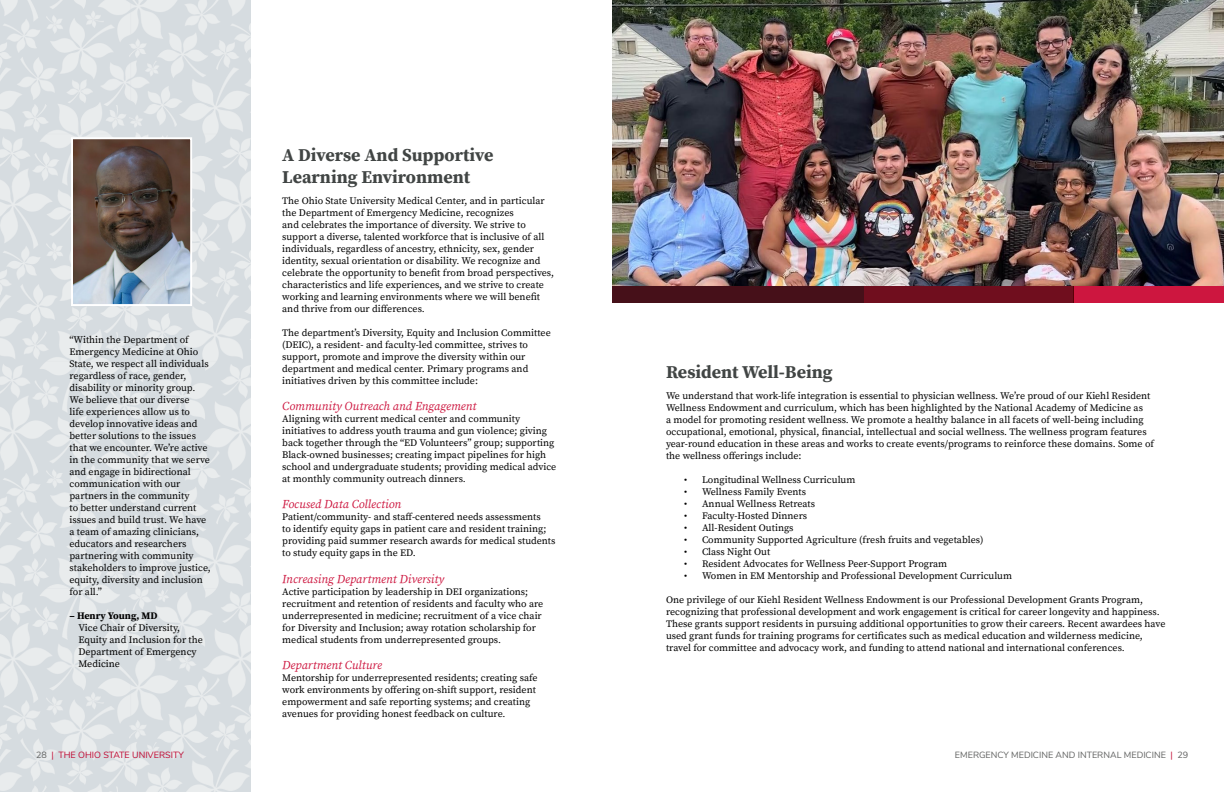
<style>
.page{position:relative;width:1224px;height:792px;background:#fff}
.page>*{position:absolute;margin:0;border:0;box-sizing:border-box;transform-origin:0 0}
.t1{font:700 18px/21.6px "Buckeye Serif 2";color:#414544}
.t2{font:italic 12px "Buckeye Serif 2";color:#cd163f}
.t3{font:10px/12px "Buckeye Serif 2 Regular 2";color:#000}
.t4{font:10px/12px "Buckeye Serif 2";color:#000}
.t5{font:700 10px "Buckeye Serif 2";color:#000}
.t6{font:9px "Buckeye Sans 2";color:#606160}
.t7{font:9px "Buckeye Sans 2";color:#c00630}
.s1{font-family:"Buckeye Serif 2"}
.s2{font-family:"Buckeye Serif 2 Bold 2";font-weight:400}
.s3{font-family:"Buckeye Serif 2 Regular 2"}
.s4{color:#606160}
.s5{color:#c00630}
</style>
<div class="page">
<img style="left:0;top:0;width:251px;height:792px">
<img style="left:74px;top:140px;width:115px;height:163px">
<div style="left:71px;top:137px;width:121px;height:169px;border:2px solid #fff"></div>
<div style="left:612px;top:285px;width:252px;height:18px;background:#461019"></div>
<div style="left:864px;top:285px;width:210px;height:18px;background:#700e1e"></div>
<div style="left:1074px;top:285px;width:150px;height:18px;background:#cd163f"></div>
<img style="left:612px;top:0;width:612px;height:285px">
<p class="t3" style="left:69px;top:334px;width:143px">“Within the Department of<br>Emergency Medicine at Ohio<br>State, we respect all individuals regardless of race, gender, disability or minority group.<br>We believe that our diverse<br>life experiences allow us to develop innovative ideas and better solutions to the issues that we encounter. We’re active in the community that we serve and engage in bidirectional communication with our partners in the community<br>to better understand current issues and build trust. We have <span class="s1">a team of amazing clinicians, </span>educators and researchers partnering with community stakeholders to improve justice, equity, diversity and inclusion <span class="s1">for all.”</span></p>
<h3 class="t5" style="left:69px;top:610px;width:90px">– Henry Young, MD</h3>
<h3 class="t3" style="left:78px;top:622px;width:126px">Vice Chair of Diversity,<br>Equity and Inclusion for the<br>Department of Emergency<br>Medicine</h3>
<h1 class="t1" style="left:282px;top:145px;width:213px">A Diverse And Supportive<br><span class="s2">Learning Environment</span></h1>
<p class="t3" style="left:282px;top:195px;width:273px">The Ohio State University Medical Center, and in particular <span class="s1">the Department of Emergency Medicine, recognizes<br></span>and celebrates the importance of diversity. We strive to support a diverse, talented workforce that is inclusive of all individuals, regardless of ancestry, ethnicity, sex, gender <span class="s1">identity, sexual orientation or disability. We recognize and celebrate the opportunity to benefit from broad perspectives, </span>characteristics and life experiences, and we strive to create <span class="s1">working and learning environments where we will benefit and thrive from our differences.</span></p>
<p class="t3" style="left:282px;top:327px;width:270px">The department’s Diversity, Equity and Inclusion Committee (DEIC), a resident- and faculty-led committee, strives to support, promote and improve the diversity within our department and medical center. Primary programs and initiatives driven by this committee include:</p>
<h2 class="t2" style="left:282px;top:399px;width:196px">Community Outreach and Engagement</h2>
<p class="t4" style="left:282px;top:413px;width:276px"><span class="s3">Aligning with current medical center and community </span>initiatives to address youth trauma and gun violence; giving back together through the “ED Volunteers” group; supporting Black-owned businesses; creating impact pipelines for high school and undergraduate students; providing medical advice <span class="s3">at monthly community outreach dinners.</span></p>
<h2 class="t2" style="left:282px;top:497px;width:121px">Focused Data Collection</h2>
<p class="t4" style="left:282px;top:511px;width:275px">Patient/community- and staff-centered needs assessments<br>to identify equity gaps in patient care and resident training; <span class="s3">providing paid summer research awards for medical students to study equity gaps in the ED.</span></p>
<h2 class="t2" style="left:282px;top:571px;width:163px">Increasing Department Diversity</h2>
<p class="t4" style="left:282px;top:586px;width:263px">Active participation by leadership in DEI organizations; <span class="s3">recruitment and retention of residents and faculty who are </span>underrepresented in medicine; recruitment of a vice chair for Diversity and Inclusion; away rotation scholarship for <span class="s3">medical students from underrepresented groups.</span></p>
<h2 class="t2" style="left:282px;top:658px;width:101px">Department Culture</h2>
<p class="t4" style="left:282px;top:672px;width:257px">Mentorship for underrepresented residents; creating safe work environments by offering on-shift support, resident empowerment and safe reporting systems; and creating <span class="s3">avenues for providing honest feedback on culture.</span></p>
<h1 class="t1" style="left:666px;top:362px;width:168px">Resident Well-Being</h1>
<p class="t3" style="left:666px;top:390px;width:490px">We understand that work-life integration is essential to physician wellness. We’re proud of our Kiehl Resident Wellness Endowment and curriculum, which has been highlighted by the National Academy of Medicine as<br>a model for promoting resident wellness. We promote a healthy balance in all facets of well-being including <span class="s1">occupational, emotional, physical, financial, intellectual and social wellness. The wellness program features </span>year-round education in these areas and works to create events/programs to reinforce these domains. Some of <span class="s1">the wellness offerings include:</span></p>
<p class="t3" style="left:684px;top:474px;width:173px">• Longitudinal Wellness Curriculum</p>
<p class="t3" style="left:684px;top:486px;width:124px">• Wellness Family Events</p>
<p class="t3" style="left:684px;top:498px;width:133px">• Annual Wellness Retreats</p>
<p class="t3" style="left:684px;top:510px;width:125px">• Faculty-Hosted Dinners</p>
<p class="t3" style="left:684px;top:522px;width:111px">• All-Resident Outings</p>
<p class="t3" style="left:684px;top:534px;width:301px">• Community Supported Agriculture (fresh fruits and vegetables)</p>
<p class="t3" style="left:684px;top:546px;width:88px">• Class Night Out</p>
<p class="t3" style="left:684px;top:558px;width:265px">• Resident Advocates for Wellness Peer-Support Program</p>
<p class="t3" style="left:684px;top:570px;width:330px">• Women in EM Mentorship and Professional Development Curriculum</p>
<p class="t3" style="left:666px;top:594px;width:501px">One privilege of our Kiehl Resident Wellness Endowment is our Professional Development Grants Program, <span class="s1">recognizing that professional development and work engagement is critical for career longevity and happiness.<br></span>These grants support residents in pursuing additional opportunities to grow their careers. Recent awardees have <span class="s1">used grant funds for training programs for certificates such as medical education and wilderness medicine, </span>travel for committee and advocacy work, and funding to attend national and international conferences.</p>
<p class="t7" style="left:36px;top:749px;width:150px"><span class="s4">28</span> | THE OHIO STATE UNIVERSITY</p>
<p class="t6" style="left:955px;top:749px;width:235px">EMERGENCY MEDICINE AND INTERNAL MEDICINE <span class="s5">|</span> 29</p>
</div>
